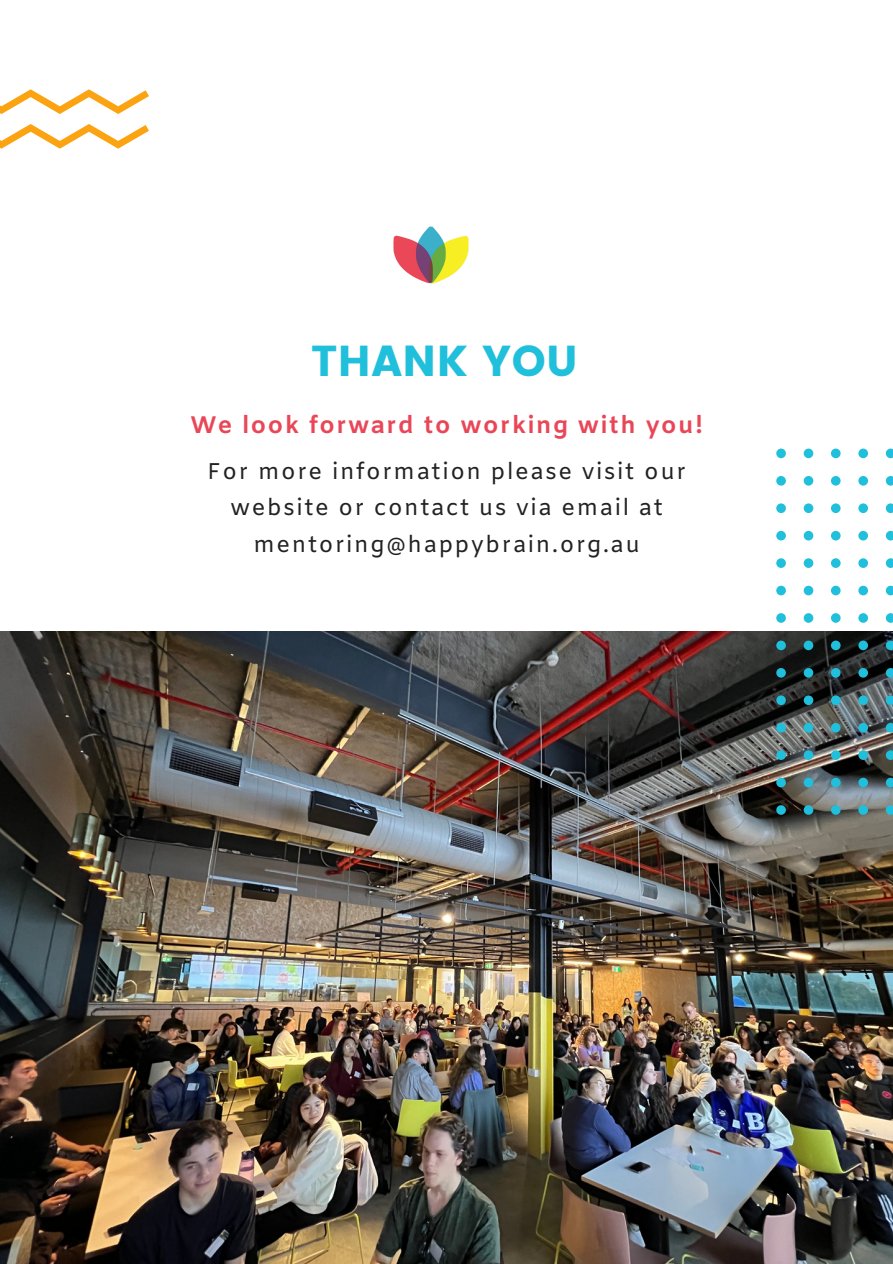
<style>
.page{position:relative;width:893px;height:1264px;background:#fff}
.page>*{position:absolute;margin:0;border:0;box-sizing:border-box;transform-origin:0 0}
.t1{font:43.2px "Poppins";letter-spacing:.01em;color:#20bfdb}
.t2{font:700 24px "Amiko";letter-spacing:.07em;color:#e94758}
.t3{font:22.8px/36.3px "Amiko";letter-spacing:.07em;color:#222;text-align:center}
</style>
<div class="page">
<img style="left:0;top:631px;width:892px;height:632px">
<div style="left:776px;top:805px;width:9px;height:9px;background:#20bfdb;border-radius:50%"></div>
<div style="left:776px;top:777px;width:9px;height:10px;background:#20bfdb;border-radius:50%"></div>
<div style="left:776px;top:750px;width:9px;height:10px;background:#20bfdb;border-radius:50%"></div>
<div style="left:776px;top:723px;width:9px;height:9px;background:#20bfdb;border-radius:50%"></div>
<div style="left:776px;top:695px;width:9px;height:10px;background:#20bfdb;border-radius:50%"></div>
<div style="left:776px;top:668px;width:9px;height:9px;background:#20bfdb;border-radius:50%"></div>
<div style="left:776px;top:640px;width:9px;height:10px;background:#20bfdb;border-radius:50%"></div>
<div style="left:803px;top:805px;width:10px;height:9px;background:#20bfdb;border-radius:50%"></div>
<div style="left:803px;top:777px;width:10px;height:10px;background:#20bfdb;border-radius:50%"></div>
<div style="left:803px;top:750px;width:10px;height:10px;background:#20bfdb;border-radius:50%"></div>
<div style="left:803px;top:723px;width:10px;height:9px;background:#20bfdb;border-radius:50%"></div>
<div style="left:803px;top:695px;width:10px;height:10px;background:#20bfdb;border-radius:50%"></div>
<div style="left:803px;top:668px;width:10px;height:9px;background:#20bfdb;border-radius:50%"></div>
<svg style="left:803px;top:640px;width:10px;height:10px"></svg>
<div style="left:830px;top:805px;width:10px;height:9px;background:#20bfdb;border-radius:50%"></div>
<svg style="left:830px;top:777px;width:10px;height:10px"></svg>
<div style="left:830px;top:750px;width:10px;height:10px;background:#20bfdb;border-radius:50%"></div>
<div style="left:830px;top:723px;width:10px;height:9px;background:#20bfdb;border-radius:50%"></div>
<svg style="left:830px;top:695px;width:10px;height:10px"></svg>
<div style="left:830px;top:668px;width:10px;height:9px;background:#20bfdb;border-radius:50%"></div>
<svg style="left:830px;top:640px;width:10px;height:10px"></svg>
<div style="left:858px;top:805px;width:10px;height:9px;background:#20bfdb;border-radius:50%"></div>
<div style="left:858px;top:777px;width:10px;height:10px;background:#20bfdb;border-radius:50%"></div>
<div style="left:858px;top:750px;width:10px;height:10px;background:#20bfdb;border-radius:50%"></div>
<div style="left:858px;top:723px;width:10px;height:9px;background:#20bfdb;border-radius:50%"></div>
<div style="left:858px;top:695px;width:10px;height:10px;background:#20bfdb;border-radius:50%"></div>
<div style="left:858px;top:668px;width:10px;height:9px;background:#20bfdb;border-radius:50%"></div>
<div style="left:858px;top:640px;width:10px;height:10px;background:#20bfdb;border-radius:50%"></div>
<svg style="left:885px;top:805px;width:7px;height:9px"></svg>
<svg style="left:885px;top:777px;width:7px;height:10px"></svg>
<svg style="left:885px;top:750px;width:7px;height:10px"></svg>
<svg style="left:885px;top:723px;width:7px;height:9px"></svg>
<svg style="left:885px;top:695px;width:7px;height:10px"></svg>
<svg style="left:885px;top:668px;width:7px;height:9px"></svg>
<svg style="left:885px;top:640px;width:7px;height:10px"></svg>
<div style="left:776px;top:613px;width:9px;height:10px;background:#20bfdb;border-radius:50%"></div>
<div style="left:776px;top:585px;width:9px;height:10px;background:#20bfdb;border-radius:50%"></div>
<div style="left:776px;top:558px;width:9px;height:10px;background:#20bfdb;border-radius:50%"></div>
<div style="left:776px;top:531px;width:9px;height:9px;background:#20bfdb;border-radius:50%"></div>
<div style="left:776px;top:503px;width:9px;height:10px;background:#20bfdb;border-radius:50%"></div>
<div style="left:776px;top:476px;width:9px;height:9px;background:#20bfdb;border-radius:50%"></div>
<div style="left:776px;top:448px;width:9px;height:10px;background:#20bfdb;border-radius:50%"></div>
<div style="left:803px;top:613px;width:10px;height:10px;background:#20bfdb;border-radius:50%"></div>
<svg style="left:803px;top:585px;width:10px;height:10px"></svg>
<div style="left:803px;top:558px;width:10px;height:10px;background:#20bfdb;border-radius:50%"></div>
<div style="left:803px;top:531px;width:10px;height:9px;background:#20bfdb;border-radius:50%"></div>
<div style="left:803px;top:503px;width:10px;height:10px;background:#20bfdb;border-radius:50%"></div>
<div style="left:803px;top:476px;width:10px;height:9px;background:#20bfdb;border-radius:50%"></div>
<svg style="left:803px;top:448px;width:10px;height:10px"></svg>
<svg style="left:830px;top:613px;width:10px;height:10px"></svg>
<svg style="left:830px;top:585px;width:10px;height:10px"></svg>
<svg style="left:830px;top:558px;width:10px;height:10px"></svg>
<div style="left:830px;top:531px;width:10px;height:9px;background:#20bfdb;border-radius:50%"></div>
<svg style="left:830px;top:503px;width:10px;height:10px"></svg>
<div style="left:830px;top:476px;width:10px;height:9px;background:#20bfdb;border-radius:50%"></div>
<svg style="left:830px;top:448px;width:10px;height:10px"></svg>
<div style="left:858px;top:613px;width:10px;height:10px;background:#20bfdb;border-radius:50%"></div>
<div style="left:858px;top:585px;width:10px;height:10px;background:#20bfdb;border-radius:50%"></div>
<div style="left:858px;top:558px;width:10px;height:10px;background:#20bfdb;border-radius:50%"></div>
<div style="left:858px;top:531px;width:10px;height:9px;background:#20bfdb;border-radius:50%"></div>
<div style="left:858px;top:503px;width:10px;height:10px;background:#20bfdb;border-radius:50%"></div>
<div style="left:858px;top:476px;width:10px;height:9px;background:#20bfdb;border-radius:50%"></div>
<div style="left:858px;top:448px;width:10px;height:10px;background:#20bfdb;border-radius:50%"></div>
<svg style="left:885px;top:613px;width:7px;height:10px"></svg>
<svg style="left:885px;top:585px;width:7px;height:10px"></svg>
<svg style="left:885px;top:558px;width:7px;height:10px"></svg>
<svg style="left:885px;top:531px;width:7px;height:9px"></svg>
<svg style="left:885px;top:503px;width:7px;height:10px"></svg>
<svg style="left:885px;top:476px;width:7px;height:9px"></svg>
<svg style="left:885px;top:448px;width:7px;height:10px"></svg>
<img style="left:393px;top:226px;width:76px;height:58px">
<svg style="left:0;top:89px;width:149px;height:25px"></svg>
<svg style="left:0;top:124px;width:149px;height:25px"></svg>
<p class="t1" style="left:311px;top:336px;width:268px">THANK YOU</p>
<p class="t2" style="left:191px;top:411px;width:513px">We look forward to working with you!</p>
<p class="t3" style="left:207px;top:455px;width:480px">For more information please visit our website or contact us via email at mentoring@happybrain.org.au</p>
</div>
